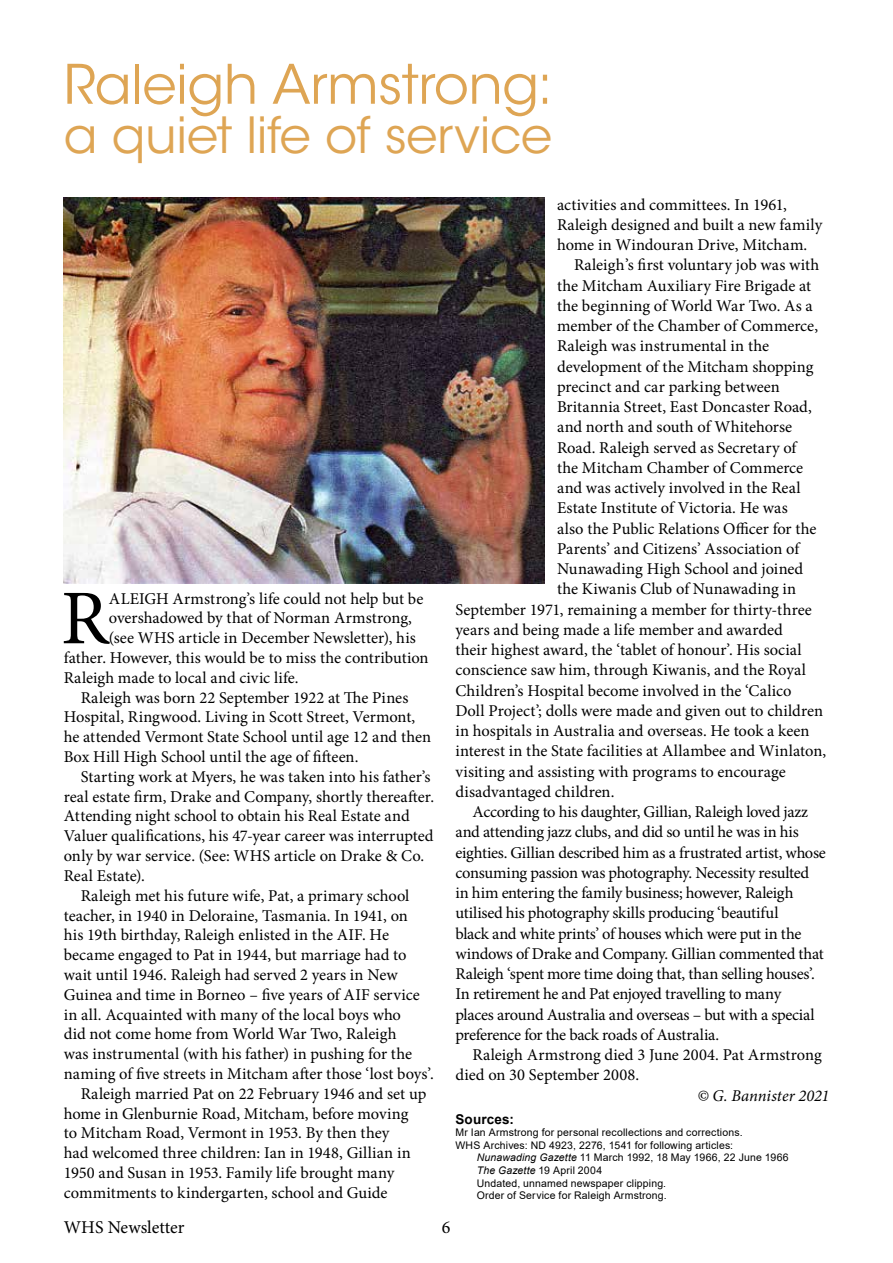
<style>
.page{position:relative;width:893px;height:1263px;background:#fff}
.page>*{position:absolute;margin:0;border:0;box-sizing:border-box;transform-origin:0 0}
.t1{font:77.4px "Minion Pro";color:#000}
.t2{font:54px "ITC Avant Garde Std";letter-spacing:-.01em;color:#dea554}
.t3{font:49.5px "ITC Avant Garde Std";letter-spacing:-.01em;color:#dea554}
.t4{font:18px "Minion Pro";color:#000}
.t5{font:16.5px "Minion Pro";color:#000}
.t6{font:16.5px "Minion Pro";letter-spacing:-.02em;color:#000}
.t7{font:16.5px "Minion Pro";letter-spacing:-.025em;color:#000}
.t8{font:italic 16.5px "Minion Pro";color:#000}
.t9{font:700 13.5px "Arial";letter-spacing:.01em;color:#000}
.t10{font:10.5px "Arial";letter-spacing:.015em;color:#000}
.s1{font-style:italic}
</style>
<div class="page">
<img style="left:64px;top:198px;width:480px;height:385px">
<h2 class="t2" style="left:64px;top:51px;width:490px">Raleigh Armstrong:</h2>
<h3 class="t3" style="left:64px;top:105px;width:490px">a quiet life of service</h3>
<h1 class="t1" style="left:61px;top:567px;width:50px">R</h1>
<p class="t5" style="left:109px;top:587px;width:316px">ALEIGH Armstrong’s life could not help but be</p>
<p class="t5" style="left:109px;top:607px;width:305px">overshadowed by that of Norman Armstrong,</p>
<p class="t5" style="left:109px;top:627px;width:308px">(see WHS article in December Newsletter), his</p>
<p class="t5" style="left:64px;top:647px;width:366px">father. However, this would be to miss the contribution</p>
<p class="t5" style="left:64px;top:666px;width:236px">Raleigh made to local and civic life.</p>
<p class="t5" style="left:81px;top:686px;width:329px">Raleigh was born 22 September 1922 at The Pines</p>
<p class="t5" style="left:64px;top:706px;width:353px">Hospital, Ringwood. Living in Scott Street, Vermont,</p>
<p class="t5" style="left:64px;top:726px;width:369px">he attended Vermont State School until age 12 and then</p>
<p class="t5" style="left:64px;top:746px;width:296px">Box Hill High School until the age of fifteen.</p>
<p class="t5" style="left:81px;top:765px;width:351px">Starting work at Myers, he was taken into his father’s</p>
<p class="t5" style="left:64px;top:785px;width:372px">real estate firm, Drake and Company, shortly thereafter.</p>
<p class="t5" style="left:64px;top:805px;width:347px">Attending night school to obtain his Real Estate and</p>
<p class="t5" style="left:64px;top:825px;width:371px">Valuer qualifications, his 47-year career was interrupted</p>
<p class="t5" style="left:64px;top:845px;width:362px">only by war service. (See: WHS article on Drake &amp; Co.</p>
<p class="t5" style="left:64px;top:864px;width:83px">Real Estate).</p>
<p class="t5" style="left:81px;top:884px;width:330px">Raleigh met his future wife, Pat, a primary school</p>
<p class="t5" style="left:64px;top:904px;width:346px">teacher, in 1940 in Deloraine, Tasmania. In 1941, on</p>
<p class="t5" style="left:64px;top:924px;width:327px">his 19th birthday, Raleigh enlisted in the AIF. He</p>
<p class="t5" style="left:64px;top:944px;width:344px">became engaged to Pat in 1944, but marriage had to</p>
<p class="t5" style="left:64px;top:963px;width:335px">wait until 1946. Raleigh had served 2 years in New</p>
<p class="t5" style="left:64px;top:983px;width:357px">Guinea and time in Borneo – five years of AIF service</p>
<p class="t5" style="left:64px;top:1003px;width:339px">in all. Acquainted with many of the local boys who</p>
<p class="t5" style="left:64px;top:1023px;width:334px">did not come home from World War Two, Raleigh</p>
<p class="t5" style="left:64px;top:1043px;width:350px">was instrumental (with his father) in pushing for the</p>
<p class="t5" style="left:64px;top:1062px;width:371px">naming of five streets in Mitcham after those ‘lost boys’.</p>
<p class="t5" style="left:81px;top:1082px;width:347px">Raleigh married Pat on 22 February 1946 and set up</p>
<p class="t5" style="left:64px;top:1102px;width:346px">home in Glenburnie Road, Mitcham, before moving</p>
<p class="t5" style="left:64px;top:1122px;width:327px">to Mitcham Road, Vermont in 1953. By then they</p>
<p class="t5" style="left:64px;top:1142px;width:348px">had welcomed three children: Ian in 1948, Gillian in</p>
<p class="t5" style="left:64px;top:1161px;width:332px">1950 and Susan in 1953. Family life brought many</p>
<p class="t5" style="left:64px;top:1181px;width:325px">commitments to kindergarten, school and Guide</p>
<p class="t5" style="left:557px;top:193px;width:231px">activities and committees. In 1961,</p>
<p class="t5" style="left:557px;top:214px;width:267px">Raleigh designed and built a new family</p>
<p class="t5" style="left:557px;top:234px;width:252px">home in Windouran Drive, Mitcham.</p>
<p class="t5" style="left:574px;top:254px;width:247px">Raleigh’s first voluntary job was with</p>
<p class="t5" style="left:557px;top:274px;width:256px">the Mitcham Auxiliary Fire Brigade at</p>
<p class="t5" style="left:557px;top:295px;width:257px">the beginning of World War Two. As a</p>
<p class="t5" style="left:557px;top:315px;width:263px">member of the Chamber of Commerce,</p>
<p class="t5" style="left:557px;top:335px;width:214px">Raleigh was instrumental in the</p>
<p class="t5" style="left:557px;top:355px;width:258px">development of the Mitcham shopping</p>
<p class="t5" style="left:557px;top:376px;width:224px">precinct and car parking between</p>
<p class="t5" style="left:557px;top:396px;width:256px">Britannia Street, East Doncaster Road,</p>
<p class="t5" style="left:557px;top:416px;width:237px">and north and south of Whitehorse</p>
<p class="t5" style="left:557px;top:436px;width:241px">Road. Raleigh served as Secretary of</p>
<p class="t5" style="left:557px;top:457px;width:248px">the Mitcham Chamber of Commerce</p>
<p class="t5" style="left:557px;top:477px;width:245px">and was actively involved in the Real</p>
<p class="t5" style="left:557px;top:497px;width:232px">Estate Institute of Victoria. He was</p>
<p class="t5" style="left:557px;top:517px;width:261px">also the Public Relations Officer for the</p>
<p class="t5" style="left:557px;top:538px;width:244px">Parents’ and Citizens’ Association of</p>
<p class="t5" style="left:557px;top:558px;width:248px">Nunawading High School and joined</p>
<p class="t5" style="left:557px;top:578px;width:241px">the Kiwanis Club of Nunawading in</p>
<p class="t5" style="left:455px;top:598px;width:358px">September 1971, remaining a member for thirty-three</p>
<p class="t5" style="left:455px;top:619px;width:329px">years and being made a life member and awarded</p>
<p class="t5" style="left:455px;top:639px;width:348px">their highest award, the ‘tablet of honour’. His social</p>
<p class="t5" style="left:455px;top:659px;width:352px">conscience saw him, through Kiwanis, and the Royal</p>
<p class="t5" style="left:455px;top:679px;width:338px">Children’s Hospital become involved in the ‘Calico</p>
<p class="t5" style="left:455px;top:700px;width:369px">Doll Project’; dolls were made and given out to children</p>
<p class="t5" style="left:455px;top:720px;width:355px">in hospitals in Australia and overseas. He took a keen</p>
<p class="t5" style="left:455px;top:740px;width:372px">interest in the State facilities at Allambee and Winlaton,</p>
<p class="t5" style="left:455px;top:760px;width:332px">visiting and assisting with programs to encourage</p>
<p class="t5" style="left:455px;top:781px;width:160px">disadvantaged children.</p>
<p class="t5" style="left:472px;top:801px;width:337px">According to his daughter, Gillian, Raleigh loved jazz</p>
<p class="t5" style="left:455px;top:821px;width:345px">and attending jazz clubs, and did so until he was in his</p>
<p class="t5" style="left:455px;top:841px;width:372px">eighties. Gillian described him as a frustrated artist, whose</p>
<p class="t6" style="left:455px;top:861px;width:355px">consuming passion was photography. Necessity resulted</p>
<p class="t6" style="left:455px;top:882px;width:339px">in him entering the family business; however, Raleigh</p>
<p class="t5" style="left:455px;top:902px;width:324px">utilised his photography skills producing ‘beautiful</p>
<p class="t6" style="left:455px;top:922px;width:347px">black and white prints’ of houses which were put in the</p>
<p class="t6" style="left:455px;top:942px;width:370px">windows of Drake and Company. Gillian commented that</p>
<p class="t6" style="left:455px;top:963px;width:361px">Raleigh ‘spent more time doing that, than selling houses’.</p>
<p class="t7" style="left:455px;top:983px;width:327px">In retirement he and Pat enjoyed travelling to many</p>
<p class="t5" style="left:455px;top:1003px;width:361px">places around Australia and overseas – but with a special</p>
<p class="t6" style="left:455px;top:1023px;width:265px">preference for the back roads of Australia.</p>
<p class="t5" style="left:472px;top:1044px;width:351px">Raleigh Armstrong died 3 June 2004. Pat Armstrong</p>
<p class="t5" style="left:455px;top:1064px;width:185px">died on 30 September 2008.</p>
<p class="t8" style="left:697px;top:1084px;width:133px">© G. Bannister 2021</p>
<p class="t9" style="left:455px;top:1109px;width:60px">Sources:</p>
<p class="t10" style="left:455px;top:1125px;width:289px">Mr Ian Armstrong for personal recollections and corrections.</p>
<p class="t10" style="left:455px;top:1138px;width:279px">WHS Archives: ND 4923, 2276, 1541 for following articles:</p>
<p class="t10" style="left:477px;top:1150px;width:314px"><span class="s1">Nunawading Gazette</span> 11 March 1992, 18 May 1966, 22 June 1966</p>
<p class="t10" style="left:477px;top:1163px;width:127px"><span class="s1">The Gazette</span> 19 April 2004</p>
<p class="t10" style="left:477px;top:1176px;width:191px">Undated, unnamed newspaper clipping.</p>
<p class="t10" style="left:477px;top:1188px;width:191px">Order of Service for Raleigh Armstrong.</p>
<p class="t4" style="left:64px;top:1215px;width:122px">WHS Newsletter</p>
<p class="t4" style="left:442px;top:1215px;width:10px">6</p>
</div>
